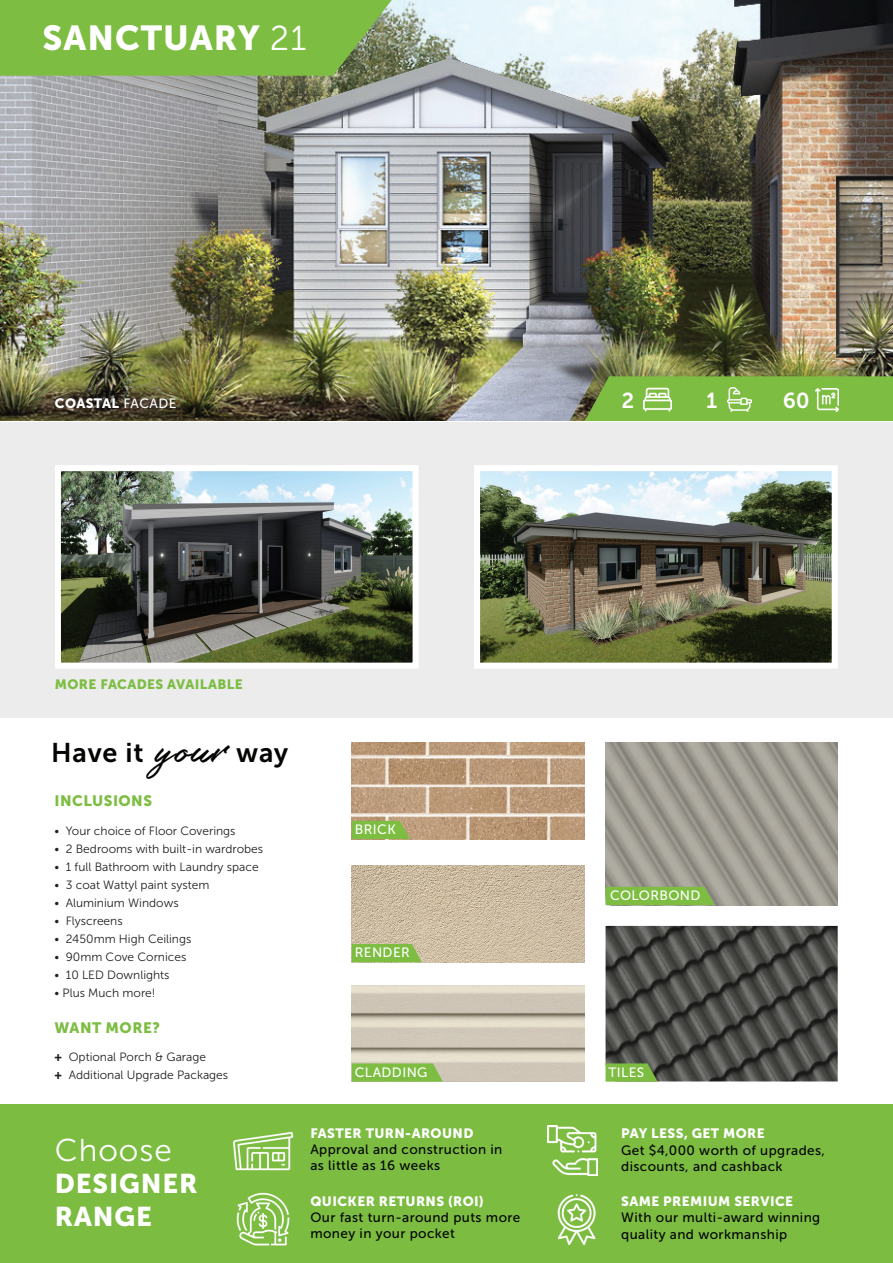
<style>
.page{position:relative;width:893px;height:1263px;background:#fff}
.page>*{position:absolute;margin:0;border:0;box-sizing:border-box;transform-origin:0 0}
.t1{font:34.5px "Museo Sans 900";letter-spacing:.03em;color:#fff}
.t2{font:31.5px "Museo Sans 300";letter-spacing:.03em;color:#fff}
.t3{font:27px "Museo Sans 700";letter-spacing:.03em;color:#040503}
.t4{font:27px/32.4px "Museo Sans 900";letter-spacing:.03em;color:#fff}
.t5{font:21.6px "Museo Sans 700";color:#fff}
.t6{font:15px "Museo Sans 900";letter-spacing:.03em;color:#7cbd42}
.t7{font:13.5px/16.2px "Museo Sans 500";letter-spacing:.03em;color:#040503}
.t8{font:13.5px "Museo Sans 900";letter-spacing:.03em;color:#fff}
.t9{font:13.5px "Museo Sans 500";letter-spacing:.03em;color:#fff}
.t10{font:13.5px "Museo Sans 900";letter-spacing:.03em;color:#7cbd42}
.t11{font:12px/18px "Museo Sans 300";color:#231f20}
.s1{font-family:"Museo Sans 300"}
.s2{font-family:"Museo Sans 500"}
.s3{font-family:"Ringtown";font-size:45px}
.s4{font-family:"Museo Sans 900"}
</style>
<div class="page">
<img style="left:0;top:0;width:893px;height:421px">
<svg style="left:585px;top:376px;width:308px;height:45px;background:#7bb841"></svg>
<div style="left:0;top:422px;width:893px;height:295px;background:#ececec"></div>
<div style="left:0;top:1105px;width:893px;height:158px;background:#7bbc41"></div>
<img style="left:557px;top:1194px;width:39px;height:50px">
<img style="left:547px;top:1126px;width:50px;height:50px">
<img style="left:234px;top:1131px;width:60px;height:40px">
<img style="left:644px;top:386px;width:27px;height:27px">
<svg style="left:0;top:0;width:392px;height:76px;background:#7cb843"></svg>
<img style="left:727px;top:387px;width:25px;height:25px">
<img style="left:816px;top:388px;width:23px;height:23px">
<img style="left:236px;top:1192px;width:54px;height:54px">
<img style="left:62px;top:472px;width:350px;height:190px">
<div style="left:55px;top:465px;width:364px;height:204px;border:6px solid #fff"></div>
<img style="left:481px;top:472px;width:350px;height:190px">
<div style="left:474px;top:465px;width:364px;height:204px;border:6px solid #fff"></div>
<img style="left:352px;top:743px;width:232px;height:96px">
<img style="left:605px;top:743px;width:233px;height:163px">
<img style="left:605px;top:926px;width:233px;height:155px">
<img style="left:352px;top:866px;width:232px;height:96px">
<img style="left:352px;top:985px;width:232px;height:97px">
<svg style="left:352px;top:1063px;width:91px;height:19px;background:#84bd4c"></svg>
<div style="left:605px;top:887px;width:110px;height:18px;background:#7dbd41"></div>
<svg style="left:605px;top:1063px;width:53px;height:19px"></svg>
<svg style="left:352px;top:944px;width:70px;height:18px"></svg>
<svg style="left:352px;top:821px;width:58px;height:18px"></svg>
<h1 class="t1" style="left:43px;top:19px;width:265px">SANCTUARY <span class="s1">21</span></h1>
<p class="t8" style="left:55px;top:395px;width:123px">COASTAL <span class="s2">FACADE</span></p>
<h3 class="t5" style="left:622px;top:388px;width:14px">2</h3>
<h3 class="t5" style="left:706px;top:388px;width:14px">1</h3>
<h3 class="t5" style="left:783px;top:388px;width:27px">60</h3>
<p class="t10" style="left:55px;top:676px;width:189px">MORE FACADES AVAILABLE</p>
<h3 class="t3" style="left:51px;top:737px;width:239px">Have it <span class="s3">your</span> way</h3>
<p class="t6" style="left:55px;top:792px;width:99px">INCLUSIONS</p>
<p class="t11" style="left:55px;top:822px;width:183px">• Your choice of Floor Coverings</p>
<p class="t11" style="left:55px;top:840px;width:210px">• 2 Bedrooms with built-in wardrobes</p>
<p class="t11" style="left:55px;top:858px;width:206px">• 1 full Bathroom with Laundry space</p>
<p class="t11" style="left:55px;top:876px;width:156px">• 3 coat Wattyl paint system</p>
<p class="t11" style="left:55px;top:894px;width:126px">• Aluminium Windows</p>
<p class="t11" style="left:55px;top:912px;width:70px">• Flyscreens</p>
<p class="t11" style="left:55px;top:930px;width:138px">• 2450mm High Ceilings</p>
<p class="t11" style="left:55px;top:948px;width:133px">• 90mm Cove Cornices</p>
<p class="t11" style="left:55px;top:966px;width:117px">• 10 LED Downlights</p>
<p class="t11" style="left:55px;top:984px;width:102px">• Plus Much more!</p>
<p class="t6" style="left:55px;top:1019px;width:107px">WANT MORE?</p>
<p class="t11" style="left:55px;top:1048px;width:175px"><span class="s4">+</span> Optional Porch &amp; Garage<br><span class="s4">+</span> Additional Upgrade Packages</p>
<h2 class="t2" style="left:55px;top:1133px;width:118px">Choose</h2>
<h3 class="t4" style="left:55px;top:1167px;width:144px">DESIGNER<br>RANGE</h3>
<p class="t9" style="left:355px;top:822px;width:42px">BRICK</p>
<p class="t9" style="left:355px;top:945px;width:57px">RENDER</p>
<p class="t9" style="left:355px;top:1065px;width:74px">CLADDING</p>
<p class="t8" style="left:310px;top:1125px;width:165px">FASTER TURN-AROUND</p>
<p class="t7" style="left:310px;top:1141px;width:193px">Approval and construction in</p>
<p class="t7" style="left:310px;top:1158px;width:131px">as little as 16 weeks</p>
<p class="t8" style="left:310px;top:1193px;width:175px">QUICKER RETURNS (ROI)</p>
<p class="t7" style="left:310px;top:1209px;width:212px">Our fast turn-around puts more money in your pocket</p>
<p class="t9" style="left:610px;top:888px;width:92px">COLORBOND</p>
<p class="t9" style="left:609px;top:1065px;width:37px">TILES</p>
<p class="t8" style="left:621px;top:1126px;width:145px">PAY LESS, GET MORE</p>
<p class="t7" style="left:621px;top:1142px;width:205px">Get $4,000 worth of upgrades, discounts, and cashback</p>
<p class="t8" style="left:621px;top:1194px;width:173px">SAME PREMIUM SERVICE</p>
<p class="t7" style="left:621px;top:1210px;width:201px">With our multi-award winning quality and workmanship</p>
</div>
